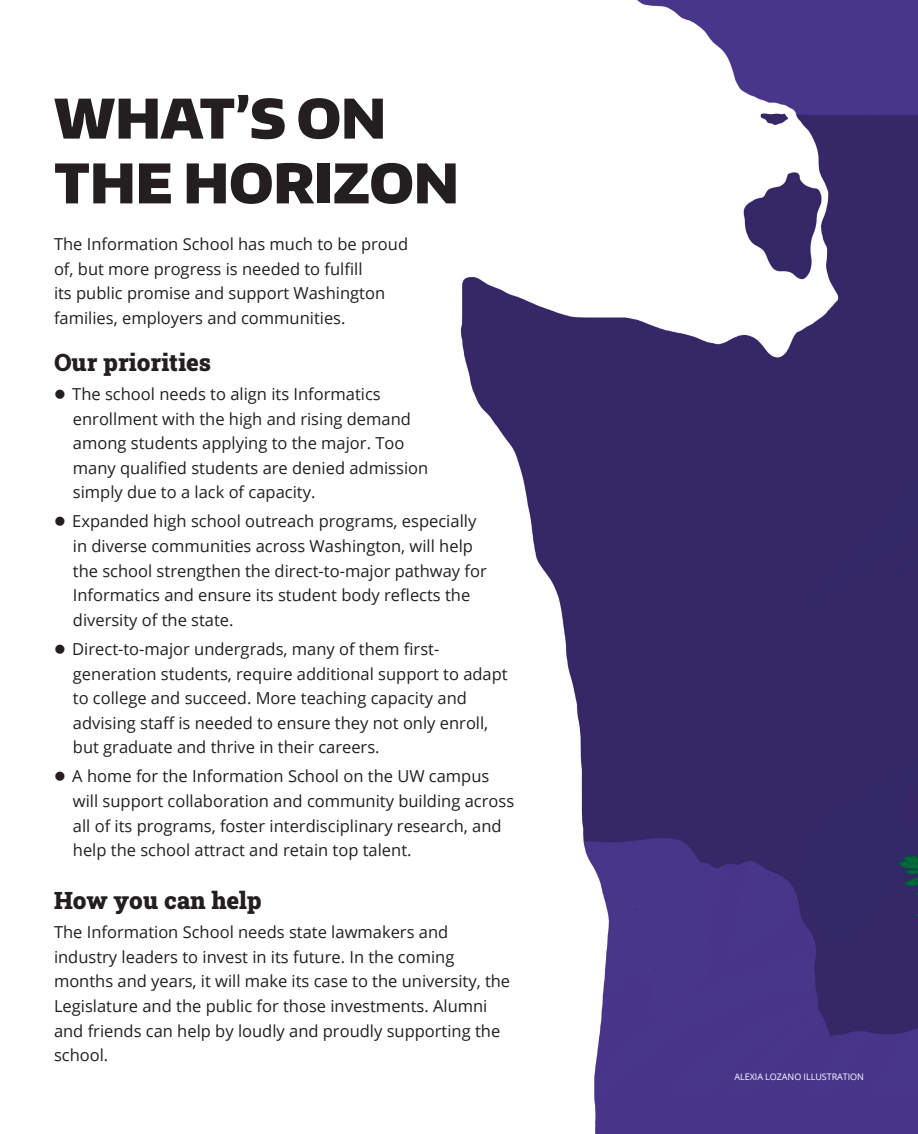
<style>
.page{position:relative;width:918px;height:1134px;background:#fff}
.page>*{position:absolute;margin:0;border:0;box-sizing:border-box;transform-origin:0 0}
.Headline{font:900 54px/64.8px "Encode Sans Normal";color:#231f20}
.t1{font:24px "Roboto Slab";color:#231f20}
.t2{font:16.5px/24.6px "Open Sans";color:#231f20}
.t3{font:9px "Open Sans";letter-spacing:-.005em;color:#fff}
</style>
<div class="page">
<img style="left:460px;top:0;width:458px;height:1134px">
<p class="Headline" style="left:54px;top:84px;width:406px">WHAT’S ON<br>THE HORIZON</p>
<p class="t2" style="left:54px;top:232px;width:356px">The Information School has much to be proud of, but more progress is needed to fulfill<br>its public promise and support Washington families, employers and communities.</p>
<p class="t1" style="left:54px;top:346px;width:159px">Our priorities</p>
<p class="t2" style="left:73px;top:381px;width:357px;text-indent:-19px">● The school needs to align its Informatics enrollment with the high and rising demand among students applying to the major. Too many qualified students are denied admission simply due to a lack of capacity.</p>
<p class="t2" style="left:73px;top:509px;width:415px;text-indent:-19px">● Expanded high school outreach programs, especially in diverse communities across Washington, will help the school strengthen the direct-to-major pathway for Informatics and ensure its student body reflects the diversity of the state.</p>
<p class="t2" style="left:73px;top:636px;width:436px;text-indent:-19px">● Direct-to-major undergrads, many of them first&shy;generation students, require additional support to adapt to college and succeed. More teaching capacity and advising staff is needed to ensure they not only enroll, but graduate and thrive in their careers.</p>
<p class="t2" style="left:73px;top:764px;width:443px;text-indent:-19px">● A home for the Information School on the UW campus will support collaboration and community building across all of its programs, foster interdisciplinary research, and help the school attract and retain top talent.</p>
<p class="t1" style="left:54px;top:884px;width:209px">How you can help</p>
<p class="t2" style="left:54px;top:919px;width:458px">The Information School needs state lawmakers and industry leaders to invest in its future. In the coming months and years, it will make its case to the university, the Legislature and the public for those investments. Alumni and friends can help by loudly and proudly supporting the school.</p>
<p class="t3" style="left:735px;top:1071px;width:131px">ALEXIA LOZANO ILLUSTRATION</p>
</div>
